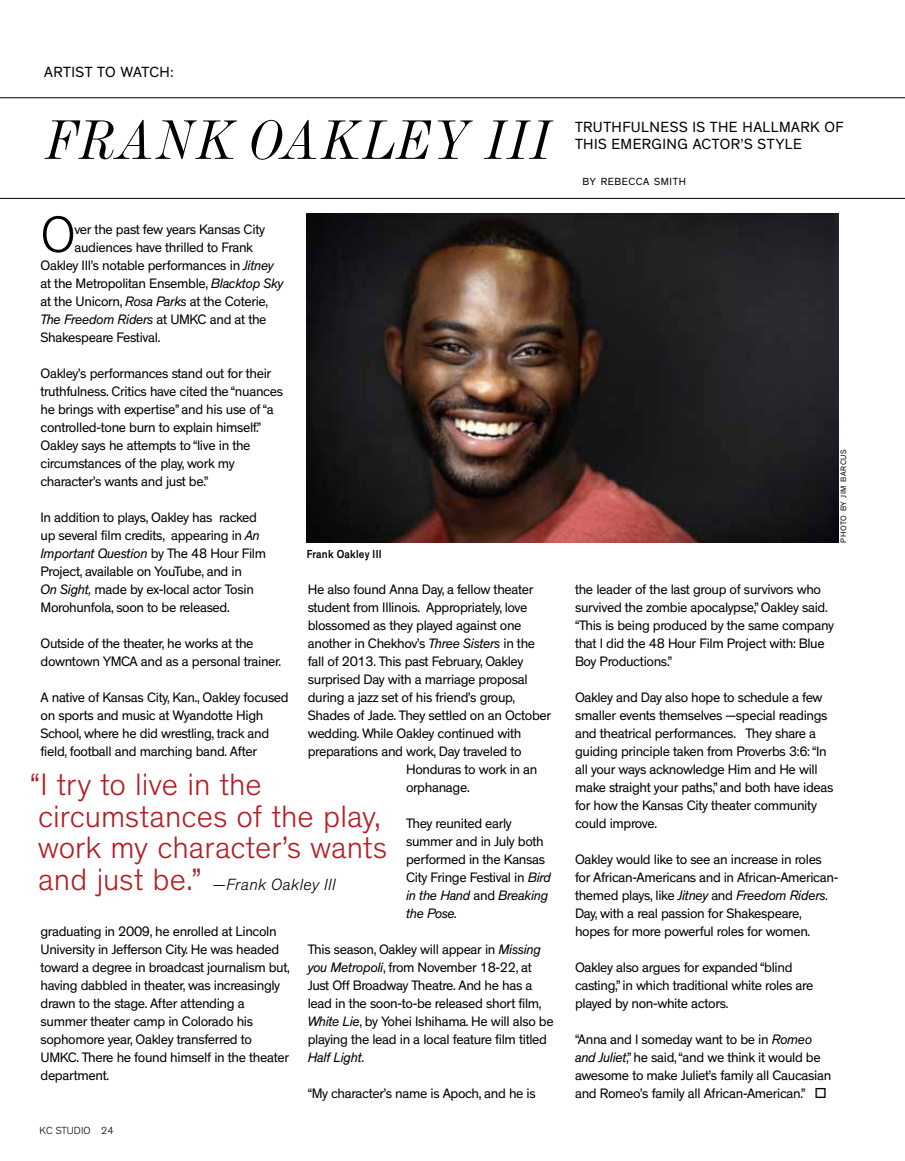
<style>
.page{position:relative;width:905px;height:1161px;background:#fff}
.page>*{position:absolute;margin:0;border:0;box-sizing:border-box;transform-origin:0 0}
.t1{font:italic condensed 60px "Modern MT Std";letter-spacing:-.02em;color:#000}
.t2{font:300 52.2px "Theinhardt";color:#000}
.t3{font:300 31.5px/31.5px "Theinhardt";color:#b51d24}
.t4{font:italic 300 16.5px "Theinhardt";letter-spacing:.025em;color:#000}
.t5{font:15px/16.5px "Theinhardt";letter-spacing:.025em;color:#000}
.t6{font:13.95px/18px "Theinhardt";letter-spacing:-.025em;color:#000}
.t7{font:italic 13.95px "Theinhardt";letter-spacing:-.025em;color:#000}
.t8{font:500 11.85px "Theinhardt";letter-spacing:.02em;color:#000;scale:.9 1}
.t9{font:10.5px "Theinhardt";letter-spacing:.05em;color:#000}
.t10{font:300 10.5px "Theinhardt";letter-spacing:.01em;color:#000}
.t11{font:7.95px "Theinhardt";letter-spacing:.065em;color:#000}
.s1{font-style:italic}
.s2{font-style:normal}
.s3{font-style:normal;font-size:31.5px;color:#b51d24}
</style>
<div class="page">
<hr style="left:0;top:198px;width:904px;height:1px;background:#000">
<hr style="left:0;top:97px;width:904px;height:1px;background:#000">
<img style="left:307px;top:214px;width:531px;height:329px">
<p class="t5" style="left:44px;top:64px;width:131px">ARTIST TO WATCH:</p>
<h1 class="t1" style="left:44px;top:107px;width:511px">FRANK OAKLEY III</h1>
<h2 class="t2" style="left:40px;top:204px;width:37px">O</h2>
<p class="t6" style="left:74px;top:221px;width:192px">ver the past few years Kansas City</p>
<p class="t6" style="left:74px;top:239px;width:180px">audiences have thrilled to Frank</p>
<p class="t6" style="left:41px;top:257px;width:235px">Oakley III’s notable performances in <span class="s1">Jitney</span></p>
<p class="t6" style="left:41px;top:275px;width:244px">at the Metropolitan Ensemble, <span class="s1">Blacktop Sky</span></p>
<p class="t6" style="left:41px;top:293px;width:229px">at the Unicorn, <span class="s1">Rosa Parks</span> at the Coterie,</p>
<p class="t7" style="left:41px;top:311px;width:227px">The Freedom Riders <span class="s2">at UMKC and at the</span></p>
<p class="t6" style="left:41px;top:329px;width:121px">Shakespeare Festival.</p>
<p class="t6" style="left:41px;top:365px;width:244px">Oakley’s performances stand out for their truthfulness. Critics have cited the “nuances he brings with expertise” and his use of “a controlled-tone burn to explain himself.” Oakley says he attempts to “live in the circumstances of the play, work my character’s wants and just be.”</p>
<p class="t6" style="left:41px;top:509px;width:227px">In addition to plays, Oakley has racked up several film credits, appearing in <span class="s1">An Important Question</span> by The 48 Hour Film Project, available on YouTube, and in<br><span class="s1">On Sight,</span> made by ex-local actor Tosin Morohunfola, soon to be released.</p>
<p class="t6" style="left:41px;top:635px;width:242px">Outside of the theater, he works at the downtown YMCA and as a personal trainer.</p>
<p class="t6" style="left:41px;top:689px;width:250px">A native of Kansas City, Kan., Oakley focused on sports and music at Wyandotte High School, where he did wrestling, track and field, football and marching band. After</p>
<p class="t8" style="left:307px;top:547px;width:84px">Frank Oakley III</p>
<p class="t6" style="left:308px;top:581px;width:227px">He also found Anna Day, a fellow theater</p>
<p class="t6" style="left:308px;top:599px;width:221px">student from Illinois. Appropriately, love</p>
<p class="t6" style="left:308px;top:617px;width:215px">blossomed as they played against one</p>
<p class="t6" style="left:308px;top:635px;width:229px">another in Chekhov’s <span class="s1">Three Sisters</span> in the</p>
<p class="t6" style="left:308px;top:653px;width:217px">fall of 2013. This past February, Oakley</p>
<p class="t6" style="left:308px;top:671px;width:221px">surprised Day with a marriage proposal</p>
<p class="t6" style="left:308px;top:689px;width:209px">during a jazz set of his friend’s group,</p>
<p class="t6" style="left:308px;top:707px;width:245px">Shades of Jade. They settled on an October</p>
<p class="t6" style="left:308px;top:725px;width:215px">wedding. While Oakley continued with</p>
<p class="t6" style="left:308px;top:743px;width:215px">preparations and work, Day traveled to</p>
<p class="t6" style="left:406px;top:761px;width:133px">Honduras to work in an</p>
<p class="t6" style="left:406px;top:779px;width:65px">orphanage.</p>
<p class="t6" style="left:406px;top:815px;width:146px">They reunited early summer and in July both performed in the Kansas<br>City Fringe Festival in <span class="s1">Bird in the Hand</span> and <span class="s1">Breaking the Pose.</span></p>
<p class="t6" style="left:308px;top:941px;width:247px">This season, Oakley will appear in <span class="s1">Missing you Metropoli</span>, from November 18-22, at Just Off Broadway Theatre. And he has a lead in the soon-to-be released short film, <span class="s1">White Lie</span>, by Yohei Ishihama. He will also be playing the lead in a local feature film titled <span class="s1">Half Light</span>.</p>
<p class="t6" style="left:308px;top:1085px;width:229px">“My character’s name is Apoch, and he is</p>
<h3 class="t3" style="left:30px;top:770px;width:358px">“I try to live in the circumstances of the play, work my character’s wants</h3>
<p class="t4" style="left:38px;top:875px;width:299px"><span class="s3">and just be.”</span> —Frank Oakley III</p>
<p class="t6" style="left:41px;top:923px;width:251px">graduating in 2009, he enrolled at Lincoln University in Jefferson City. He was headed toward a degree in broadcast journalism but, having dabbled in theater, was increasingly drawn to the stage. After attending a summer theater camp in Colorado his sophomore year, Oakley transferred to UMKC. There he found himself in the theater department.</p>
<p class="t10" style="left:40px;top:1125px;width:75px">KC STUDIO 24</p>
<p class="t5" style="left:575px;top:119px;width:270px">TRUTHFULNESS IS THE HALLMARK OF<br>THIS EMERGING ACTOR’S STYLE</p>
<p class="t9" style="left:582px;top:176px;width:105px">BY REBECCA SMITH</p>
<p class="t11" style="left:838px;top:543px;width:95px;rotate:-90deg">PHOTO BY JIM BARCUS</p>
<p class="t6" style="left:575px;top:581px;width:260px">the leader of the last group of survivors who survived the zombie apocalypse,” Oakley said. “This is being produced by the same company that I did the 48 Hour Film Project with: Blue Boy Productions.”</p>
<p class="t6" style="left:575px;top:689px;width:260px">Oakley and Day also hope to schedule a few smaller events themselves —special readings and theatrical performances. They share a guiding principle taken from Proverbs 3:6: “In all your ways acknowledge Him and He will make straight your paths,” and both have ideas for how the Kansas City theater community could improve.</p>
<p class="t6" style="left:575px;top:851px;width:265px">Oakley would like to see an increase in roles for African-Americans and in African-American&shy;themed plays, like <span class="s1">Jitney</span> and <span class="s1">Freedom Riders</span>.<br>Day, with a real passion for Shakespeare, hopes for more powerful roles for women.</p>
<p class="t6" style="left:575px;top:959px;width:240px">Oakley also argues for expanded “blind casting,” in which traditional white roles are played by non-white actors.</p>
<p class="t6" style="left:575px;top:1031px;width:258px">“Anna and I someday want to be in <span class="s1">Romeo and Juliet</span>,” he said, “and we think it would be awesome to make Juliet’s family all Caucasian and Romeo’s family all African-American.” □</p>
</div>
